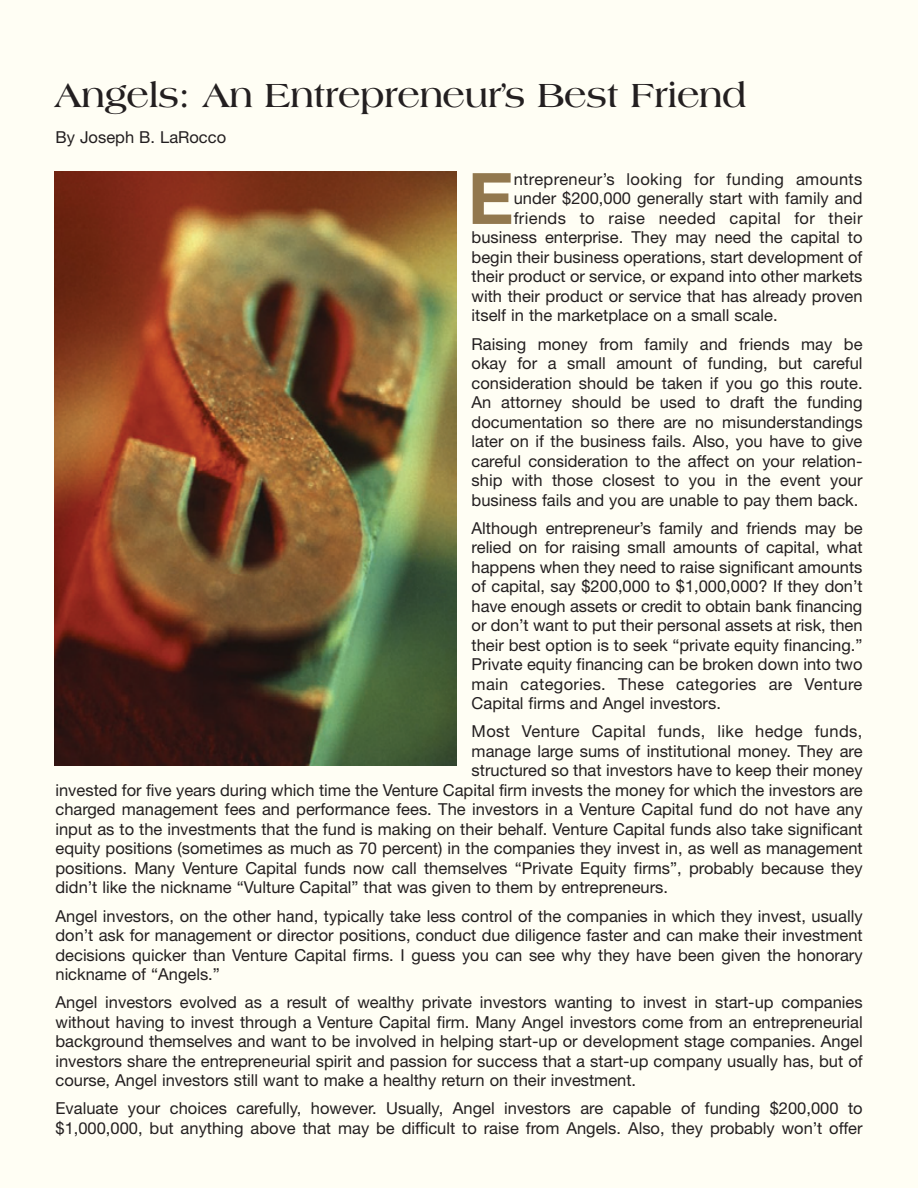
<style>
.page{position:relative;width:918px;height:1188px;background:#fffef4}
.page>*{position:absolute;margin:0;border:0;box-sizing:border-box;transform-origin:0 0}
.t1{font:700 71.1px "Helvetica Neue";color:#92784e}
.t2{font:700 36px "Americana";letter-spacing:-.015em;color:#231f20}
.t3{font:16.5px/19.5px "Helvetica Neue";color:#231f20;text-align:justify}
.t4{font:16.5px "Helvetica Neue";letter-spacing:.02em;color:#231f20}
</style>
<div class="page">
<img style="left:54px;top:172px;width:403px;height:594px">
<h1 class="t2" style="left:54px;top:81px;width:694px">Angels: An Entrepreneur’s Best Friend</h1>
<p class="t3" style="left:56px;top:129px;width:172px">By Joseph B. LaRocco</p>
<p class="t1" style="left:468px;top:173px;width:48px">E</p>
<p class="t4" style="left:514px;top:173px;width:350px">ntrepreneur’s looking for funding amounts</p>
<p class="t3" style="left:514px;top:190px;width:350px">under $200,000 generally start with family and</p>
<p class="t4" style="left:514px;top:212px;width:350px">friends to raise needed capital for their</p>
<p class="t3" style="left:472px;top:229px;width:392px">business enterprise. They may need the capital to</p>
<p class="t3" style="left:472px;top:249px;width:392px">begin their business operations, start development of</p>
<p class="t3" style="left:472px;top:268px;width:392px">their product or service, or expand into other markets</p>
<p class="t3" style="left:472px;top:288px;width:393px">with their product or service that has already proven</p>
<p class="t3" style="left:472px;top:307px;width:308px">itself in the marketplace on a small scale.</p>
<p class="t3" style="left:472px;top:336px;width:393px">Raising money from family and friends may be okay for a small amount of funding, but careful consideration should be taken if you go this route.<br>An attorney should be used to draft the funding documentation so there are no misunderstandings later on if the business fails. Also, you have to give careful consideration to the affect on your relation&shy;ship with those closest to you in the event your business fails and you are unable to pay them back.</p>
<p class="t3" style="left:472px;top:520px;width:393px">Although entrepreneur’s family and friends may be relied on for raising small amounts of capital, what happens when they need to raise significant amounts of capital, say $200,000 to $1,000,000? If they don’t have enough assets or credit to obtain bank financing or don’t want to put their personal assets at risk, then their best option is to seek “private equity financing.” Private equity financing can be broken down into two main categories. These categories are Venture Capital firms and Angel investors.</p>
<p class="t3" style="left:472px;top:723px;width:393px">Most Venture Capital funds, like hedge funds, manage large sums of institutional money. They are structured so that investors have to keep their money</p>
<p class="t3" style="left:55px;top:782px;width:809px">invested for five years during which time the Venture Capital firm invests the money for which the investors are charged management fees and performance fees. The investors in a Venture Capital fund do not have any input as to the investments that the fund is making on their behalf. Venture Capital funds also take significant equity positions (sometimes as much as 70 percent) in the companies they invest in, as well as management positions. Many Venture Capital funds now call themselves “Private Equity firms”, probably because they didn’t like the nickname “Vulture Capital” that was given to them by entrepreneurs.</p>
<p class="t3" style="left:55px;top:908px;width:809px">Angel investors, on the other hand, typically take less control of the companies in which they invest, usually don’t ask for management or director positions, conduct due diligence faster and can make their investment decisions quicker than Venture Capital firms. I guess you can see why they have been given the honorary nickname of “Angels.”</p>
<p class="t3" style="left:55px;top:994px;width:809px">Angel investors evolved as a result of wealthy private investors wanting to invest in start-up companies without having to invest through a Venture Capital firm. Many Angel investors come from an entrepreneurial background themselves and want to be involved in helping start-up or development stage companies. Angel investors share the entrepreneurial spirit and passion for success that a start-up company usually has, but of course, Angel investors still want to make a healthy return on their investment.</p>
<p class="t3" style="left:55px;top:1100px;width:809px">Evaluate your choices carefully, however. Usually, Angel investors are capable of funding $200,000 to $1,000,000, but anything above that may be difficult to raise from Angels. Also, they probably won’t offer</p>
</div>
